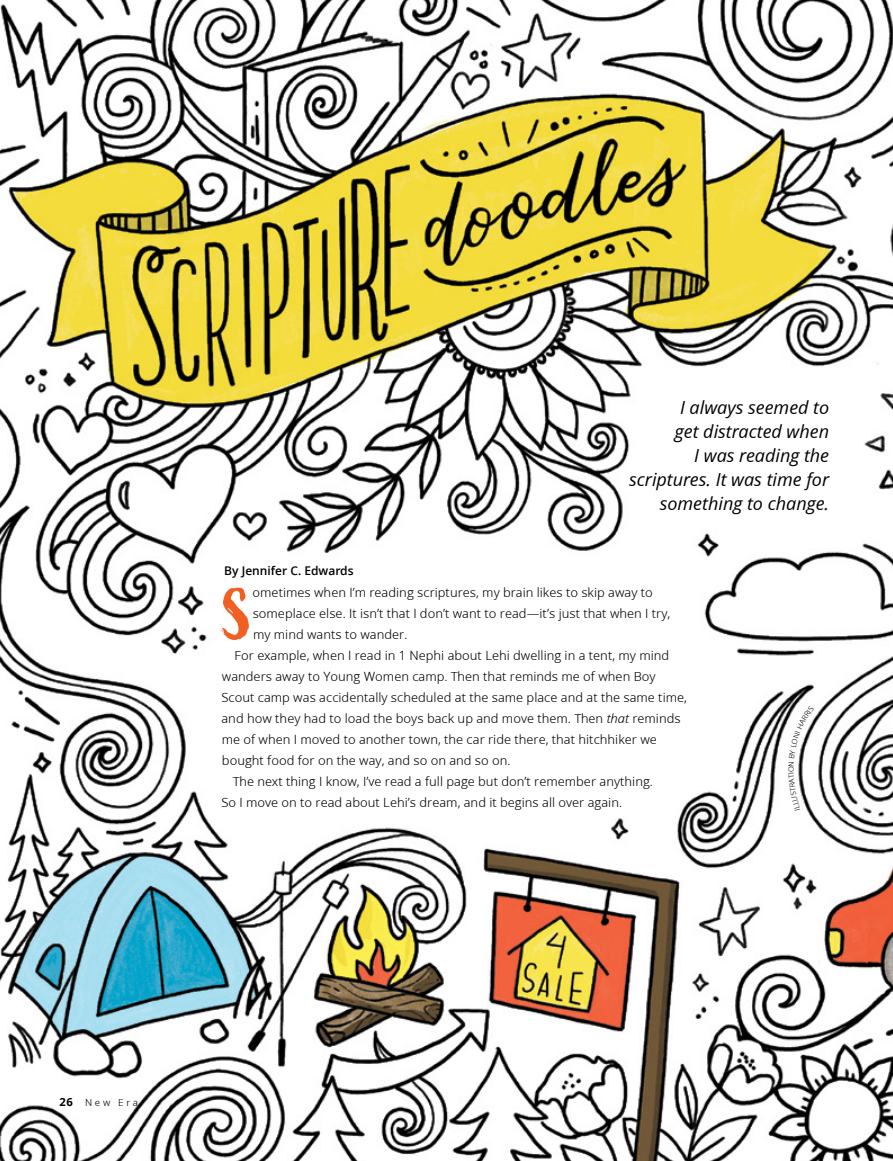
<style>
.page{position:relative;width:893px;height:1161px;background:#fff}
.page>*{position:absolute;margin:0;border:0;box-sizing:border-box;transform-origin:0 0}
.ARTCL_para_first{font:71.85px "Active";color:#f15f22}
.ARTCL_kicker{font:italic 18px/24px "Zoramlds Lat";color:#000;text-align:right}
.ARTCL_para{font:12.75px/21px "Zoramlds Lat";color:#000}
.ARTCL_para_first-2{font:12.75px/21px "Zoramlds Lat";color:#000}
.ARTCL-BY_para_first{font:600 12px "Zoramlds Lat";color:#000}
.Folio_L{font:9.75px "Zoramlds Lat";letter-spacing:.28em;color:#000}
.t1{font:7.5px "Zoramlds Lat";color:#000}
.s1{font-style:italic}
.s2{font-weight:700;font-size:11.25px}
</style>
<div class="page">
<img style="left:0;top:0;width:893px;height:1161px">
<svg style="left:788px;top:773px;width:12px;height:38px"></svg>
<svg style="left:788px;top:706px;width:26px;height:60px"></svg>
<p class="ARTCL-BY_para_first" style="left:224px;top:561px;width:131px">By Jennifer C. Edwards</p>
<p class="ARTCL_kicker" style="left:629px;top:395px;width:202px">I always seemed to<br>get distracted when<br>I was reading the scriptures. It was time for something to change.</p>
<p class="ARTCL_para_first" style="left:223px;top:574px;width:31px">S</p>
<p class="ARTCL_para_first-2" style="left:253px;top:582px;width:419px">ometimes when I’m reading scriptures, my brain likes to skip away to someplace else. It isn’t that I don’t want to read—it’s just that when I try, my mind wants to wander.</p>
<p class="ARTCL_para" style="left:221px;top:645px;width:467px;text-indent:13px">For example, when I read in 1 Nephi about Lehi dwelling in a tent, my mind wanders away to Young Women camp. Then that reminds me of when Boy Scout camp was accidentally scheduled at the same place and at the same time, and how they had to load the boys back up and move them. Then <span class="s1">that</span> reminds me of when I moved to another town, the car ride there, that hitchhiker we bought food for on the way, and so on and so on.</p>
<p class="ARTCL_para" style="left:221px;top:771px;width:433px;text-indent:11px">The next thing I know, I’ve read a full page but don’t remember anything.<br>So I move on to read about Lehi’s dream, and it begins all over again.</p>
<p class="t1" style="left:786px;top:772px;width:7px;rotate:-90deg">O</p>
<p class="Folio_L" style="left:60px;top:1095px;width:80px"><span class="s2">26</span> New Era</p>
</div>
